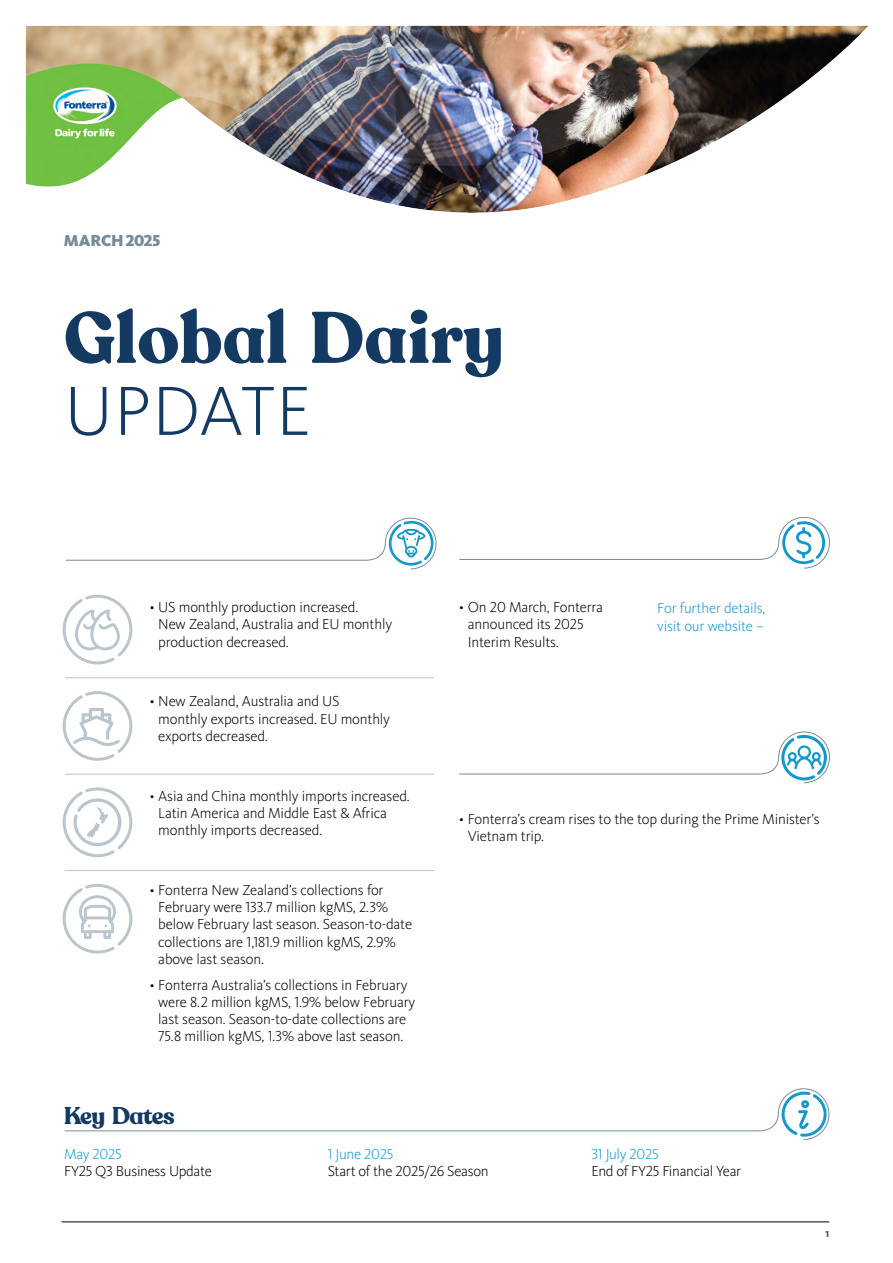
<style>
.page{position:relative;width:893px;height:1263px;background:#fff}
.page>*{position:absolute;margin:0;border:0;box-sizing:border-box;transform-origin:0 0}
.t1{font:700 72px "Recoleta Alt";color:#143a62}
.t2{font:300 72px "Kievit OT";letter-spacing:.01em;color:#143a62}
.t3{font:700 24px "Recoleta Alt";letter-spacing:-.035em;color:#143a62}
.t4{font:900 16.5px "Kievit OT";letter-spacing:-.015em;color:#768d99}
.t5{font:300 15px/17.2px "Kievit OT";letter-spacing:-.01em;color:#000}
.t6{font:300 15px/17.2px "Kievit OT";letter-spacing:-.015em;color:#1498cb}
.t7{font:900 9px "Kievit OT";color:#58595b}
</style>
<div class="page">
<svg style="left:459px;top:517px;width:371px;height:52px"></svg>
<svg style="left:62px;top:594px;width:71px;height:71px"></svg>
<svg style="left:62px;top:787px;width:71px;height:71px"></svg>
<svg style="left:62px;top:691px;width:71px;height:70px"></svg>
<svg style="left:62px;top:884px;width:71px;height:70px"></svg>
<svg style="left:65px;top:517px;width:372px;height:53px"></svg>
<hr style="left:62px;top:1221px;width:767px;height:1px;background:#000">
<hr style="left:65px;top:774px;width:369px;height:1px;background:#bac6cc">
<hr style="left:65px;top:870px;width:369px;height:1px;background:#bac6cc">
<hr style="left:65px;top:677px;width:369px;height:1px;background:#bac6cc">
<svg style="left:64px;top:1088px;width:766px;height:52px"></svg>
<img style="left:25px;top:25px;width:843px;height:188px">
<svg style="left:459px;top:731px;width:371px;height:52px"></svg>
<p class="t4" style="left:64px;top:231px;width:98px">MARCH 2025</p>
<h1 class="t1" style="left:64px;top:293px;width:441px">Global Dairy</h1>
<h1 class="t2" style="left:64px;top:371px;width:249px">UPDATE</h1>
<p class="t5" style="left:158px;top:599px;width:235px;text-indent:-9px">• US monthly production increased.<br>New Zealand, Australia and EU monthly production decreased.</p>
<p class="t5" style="left:158px;top:693px;width:233px;text-indent:-9px">• New Zealand, Australia and US monthly exports increased. EU monthly exports decreased.</p>
<p class="t5" style="left:468px;top:599px;width:137px;text-indent:-9px">• On 20 March, Fonterra announced its 2025<br>Interim Results.</p>
<p class="t6" style="left:657px;top:600px;width:110px">For further details, visit our website –</p>
<p class="t5" style="left:158px;top:787px;width:253px;text-indent:-9px">• Asia and China monthly imports increased.<br>Latin America and Middle East &amp; Africa monthly imports decreased.</p>
<p class="t5" style="left:158px;top:881px;width:255px;text-indent:-9px">• Fonterra New Zealand’s collections for February were 133.7 million kgMS, 2.3% below February last season. Season-to-date collections are 1,181.9 million kgMS, 2.9% above last season.</p>
<p class="t5" style="left:150px;top:976px;width:267px;text-align:center">• Fonterra Australia’s collections in February were 8.2 million kgMS, 1.9% below February last season. Season-to-date collections are 75.8 million kgMS, 1.3% above last season.</p>
<p class="t5" style="left:468px;top:810px;width:353px;text-indent:-9px">• Fonterra’s cream rises to the top during the Prime Minister’s<br>Vietnam trip.</p>
<h2 class="t3" style="left:64px;top:1100px;width:112px">Key Dates</h2>
<p class="t6" style="left:64px;top:1145px;width:59px">May 2025</p>
<p class="t5" style="left:64px;top:1163px;width:149px">FY25 Q3 Business Update</p>
<p class="t6" style="left:328px;top:1145px;width:67px">1 June 2025</p>
<p class="t5" style="left:328px;top:1163px;width:162px">Start of the 2025/26 Season</p>
<p class="t6" style="left:591px;top:1145px;width:69px">31 July 2025</p>
<p class="t5" style="left:591px;top:1163px;width:151px">End of FY25 Financial Year</p>
<p class="t7" style="left:825px;top:1228px;width:5px">1</p>
</div>
